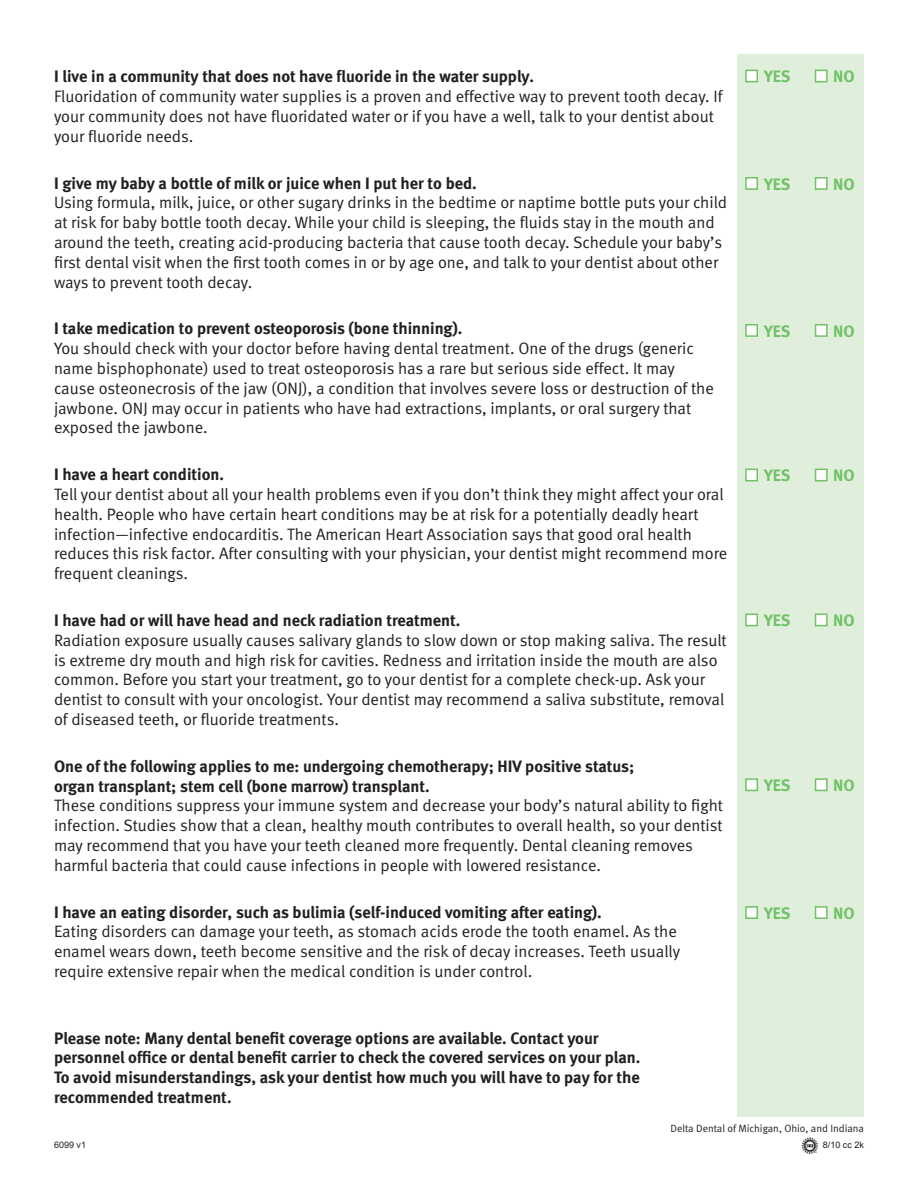
<style>
.page{position:relative;width:918px;height:1188px;background:#fff}
.page>*{position:absolute;margin:0;border:0;box-sizing:border-box;transform-origin:0 0}
.body_text{font:16.5px/19.8px "Meta Normal LF";color:#231f20}
.body_text-2{font:16.5px/19.8px "Meta Bold LF";color:#231f20}
.body_text-3{font:16.5px "Meta Bold LF";color:#71c167}
.body_text-4{font:10.5px "Meta Normal LF";color:#231f20}
.t1{font:9px "Arial";color:#231f20}
.s1{font-family:"Meta Bold LF"}
</style>
<div class="page">
<div style="left:737px;top:54px;width:127px;height:1063px;background:#e0efdb"></div>
<div style="left:815px;top:906px;width:13px;height:13px;background:#fff;border:2px solid #71c167"></div>
<div style="left:745px;top:906px;width:13px;height:13px;background:#fff;border:2px solid #71c167"></div>
<div style="left:815px;top:778px;width:13px;height:13px;background:#fff;border:2px solid #71c167"></div>
<div style="left:745px;top:778px;width:13px;height:13px;background:#fff;border:2px solid #71c167"></div>
<div style="left:815px;top:614px;width:13px;height:12px;background:#fff;border:2px solid #71c167"></div>
<div style="left:745px;top:614px;width:13px;height:12px;background:#fff;border:2px solid #71c167"></div>
<div style="left:815px;top:469px;width:13px;height:12px;background:#fff;border:2px solid #71c167"></div>
<div style="left:745px;top:469px;width:13px;height:12px;background:#fff;border:2px solid #71c167"></div>
<div style="left:815px;top:324px;width:13px;height:13px;background:#fff;border:2px solid #71c167"></div>
<div style="left:745px;top:324px;width:13px;height:13px;background:#fff;border:2px solid #71c167"></div>
<div style="left:815px;top:177px;width:13px;height:13px;background:#fff;border:2px solid #71c167"></div>
<div style="left:745px;top:177px;width:13px;height:13px;background:#fff;border:2px solid #71c167"></div>
<div style="left:815px;top:70px;width:13px;height:12px;background:#fff;border:2px solid #71c167"></div>
<div style="left:745px;top:70px;width:13px;height:12px;background:#fff;border:2px solid #71c167"></div>
<img style="left:801px;top:1138px;width:17px;height:16px">
<p class="body_text" style="left:54px;top:66px;width:670px"><span class="s1">I live in a community that does not have fluoride in the water supply.<br></span>Fluoridation of community water supplies is a proven and effective way to prevent tooth decay. If your community does not have fluoridated water or if you have a well, talk to your dentist about your fluoride needs.</p>
<p class="body_text" style="left:54px;top:173px;width:675px"><span class="s1">I give my baby a bottle of milk or juice when I put her to bed.<br></span>Using formula, milk, juice, or other sugary drinks in the bedtime or naptime bottle puts your child at risk for baby bottle tooth decay. While your child is sleeping, the fluids stay in the mouth and around the teeth, creating acid-producing bacteria that cause tooth decay. Schedule your baby’s first dental visit when the first tooth comes in or by age one, and talk to your dentist about other ways to prevent tooth decay.</p>
<p class="body_text" style="left:54px;top:318px;width:661px"><span class="s1">I take medication to prevent osteoporosis (bone thinning).<br></span>You should check with your doctor before having dental treatment. One of the drugs (generic name bisphophonate) used to treat osteoporosis has a rare but serious side effect. It may cause osteonecrosis of the jaw (ONJ), a condition that involves severe loss or destruction of the jawbone. ONJ may occur in patients who have had extractions, implants, or oral surgery that exposed the jawbone.</p>
<p class="body_text" style="left:54px;top:464px;width:675px"><span class="s1">I have a heart condition.<br></span>Tell your dentist about all your health problems even if you don’t think they might affect your oral health. People who have certain heart conditions may be at risk for a potentially deadly heart infection—infective endocarditis. The American Heart Association says that good oral health reduces this risk factor. After consulting with your physician, your dentist might recommend more frequent cleanings.</p>
<p class="body_text" style="left:54px;top:610px;width:674px"><span class="s1">I have had or will have head and neck radiation treatment.<br></span>Radiation exposure usually causes salivary glands to slow down or stop making saliva. The result is extreme dry mouth and high risk for cavities. Redness and irritation inside the mouth are also common. Before you start your treatment, go to your dentist for a complete check-up. Ask your dentist to consult with your oncologist. Your dentist may recommend a saliva substitute, removal of diseased teeth, or fluoride treatments.</p>
<p class="body_text" style="left:54px;top:756px;width:671px"><span class="s1">One of the following applies to me: undergoing chemotherapy; HIV positive status;<br>organ transplant; stem cell (bone marrow) transplant.<br></span>These conditions suppress your immune system and decrease your body’s natural ability to fight infection. Studies show that a clean, healthy mouth contributes to overall health, so your dentist may recommend that you have your teeth cleaned more frequently. Dental cleaning removes harmful bacteria that could cause infections in people with lowered resistance.</p>
<p class="body_text" style="left:54px;top:902px;width:628px"><span class="s1">I have an eating disorder, such as bulimia (self-induced vomiting after eating).<br></span>Eating disorders can damage your teeth, as stomach acids erode the tooth enamel. As the enamel wears down, teeth become sensitive and the risk of decay increases. Teeth usually require extensive repair when the medical condition is under control.</p>
<p class="body_text-2" style="left:54px;top:1027px;width:588px">Please note: Many dental benefit coverage options are available. Contact your personnel office or dental benefit carrier to check the covered services on your plan.<br>To avoid misunderstandings, ask your dentist how much you will have to pay for the recommended treatment.</p>
<p class="body_text-3" style="left:764px;top:66px;width:28px">YES</p>
<p class="body_text-3" style="left:833px;top:66px;width:23px">NO</p>
<p class="body_text-3" style="left:764px;top:174px;width:28px">YES</p>
<p class="body_text-3" style="left:833px;top:174px;width:23px">NO</p>
<p class="body_text-3" style="left:764px;top:321px;width:28px">YES</p>
<p class="body_text-3" style="left:833px;top:321px;width:23px">NO</p>
<p class="body_text-3" style="left:764px;top:465px;width:28px">YES</p>
<p class="body_text-3" style="left:833px;top:465px;width:23px">NO</p>
<p class="body_text-3" style="left:764px;top:610px;width:28px">YES</p>
<p class="body_text-3" style="left:833px;top:610px;width:23px">NO</p>
<p class="body_text-3" style="left:764px;top:775px;width:28px">YES</p>
<p class="body_text-3" style="left:833px;top:775px;width:23px">NO</p>
<p class="body_text-3" style="left:764px;top:903px;width:28px">YES</p>
<p class="body_text-3" style="left:833px;top:903px;width:23px">NO</p>
<p class="t1" style="left:54px;top:1139px;width:34px">6099 v1</p>
<p class="body_text-4" style="left:671px;top:1123px;width:195px">Delta Dental of Michigan, Ohio, and Indiana</p>
<p class="t1" style="left:823px;top:1139px;width:43px">8/10 cc 2k</p>
</div>
